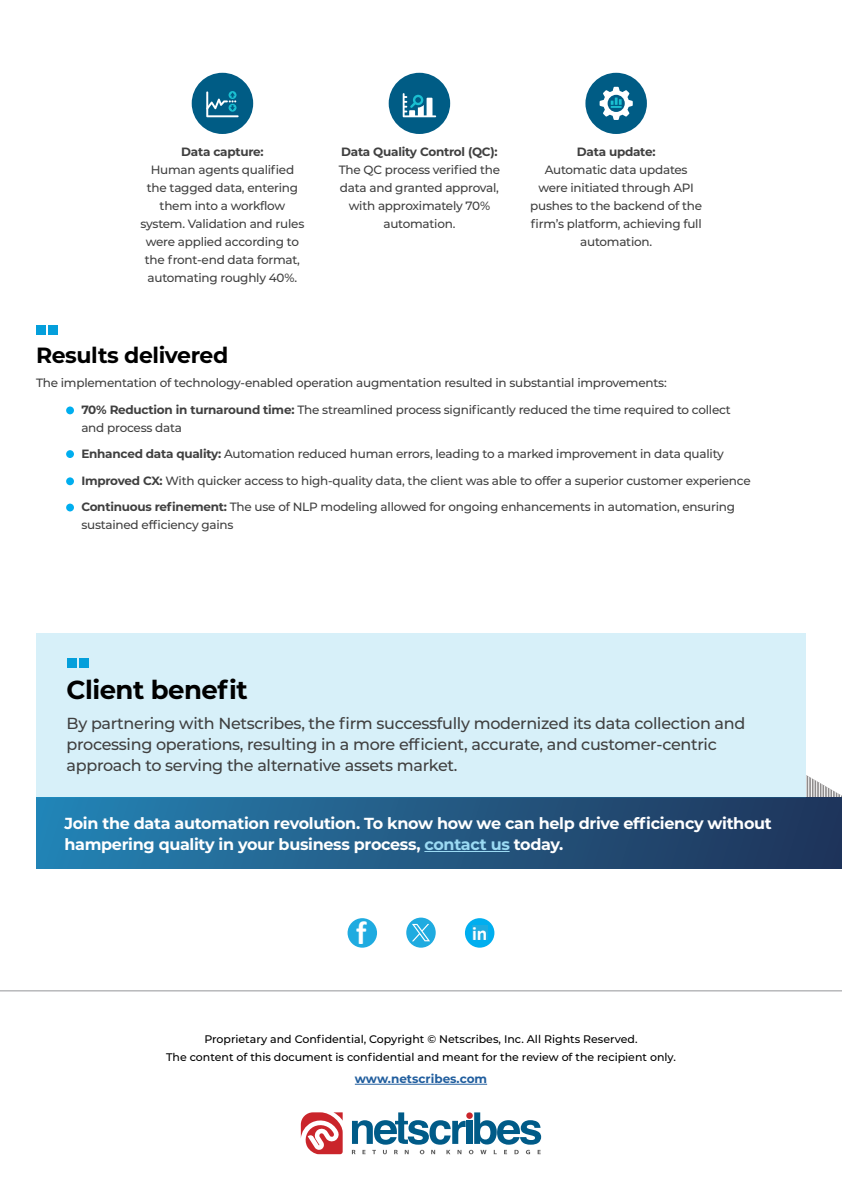
<style>
.page{position:relative;width:842px;height:1191px;background:#fff}
.page>*{position:absolute;margin:0;border:0;box-sizing:border-box;transform-origin:0 0}
.t1{font:700 33px "Calibri";color:#fff}
.t2{font:700 26px "Montserrat";letter-spacing:-.02em;color:#000}
.t3{font:700 22px "Montserrat";letter-spacing:-.02em;color:#000}
.t4{font:700 19.5px "Calibri";color:#fff}
.t5{font:500 16px/21px "Montserrat";letter-spacing:-.02em;color:#404040}
.t6{font:700 16px/21px "Montserrat";letter-spacing:-.02em;color:#fff}
.t7{font:500 12px/18px "Montserrat";letter-spacing:-.02em;color:#404040;text-align:center}
.t8{font:700 12px "Montserrat";letter-spacing:-.02em;color:#404040}
.t9{font:700 12px "Montserrat";color:#215e9e}
.t10{font:500 11px/18px "Montserrat";color:#000;text-align:center}
.s1{font-weight:700}
.s2{color:#9bdaf3}
</style>
<div class="page">
<div style="left:66px;top:450px;width:8px;height:8px;background:#00aeef;border-radius:50%"></div>
<div style="left:66px;top:406px;width:8px;height:8px;background:#00aeef;border-radius:50%"></div>
<div style="left:66px;top:477px;width:8px;height:8px;background:#00aeef;border-radius:50%"></div>
<div style="left:66px;top:503px;width:8px;height:8px;background:#00aeef;border-radius:50%"></div>
<svg style="left:807px;top:775px;width:35px;height:22px"></svg>
<hr style="left:808px;top:775px;width:1px;height:37px;background:#fff">
<hr style="left:811px;top:775px;width:1px;height:37px;background:#fff">
<hr style="left:814px;top:775px;width:1px;height:37px;background:#fff">
<hr style="left:816px;top:775px;width:1px;height:37px;background:#fff">
<hr style="left:819px;top:775px;width:1px;height:37px;background:#fff">
<hr style="left:822px;top:775px;width:1px;height:37px;background:#fff">
<hr style="left:824px;top:775px;width:1px;height:37px;background:#fff">
<hr style="left:827px;top:775px;width:1px;height:37px;background:#fff">
<hr style="left:830px;top:775px;width:1px;height:37px;background:#fff">
<hr style="left:840px;top:775px;width:1px;height:37px;background:#fff">
<hr style="left:838px;top:775px;width:1px;height:37px;background:#fff">
<hr style="left:835px;top:775px;width:1px;height:37px;background:#fff">
<hr style="left:832px;top:775px;width:1px;height:37px;background:#fff">
<hr style="left:355px;top:1084px;width:132px;height:1px;background:#215e9e">
<svg style="left:301px;top:1112px;width:42px;height:42px"></svg>
<svg style="left:352px;top:1112px;width:189px;height:42px"></svg>
<div style="left:466px;top:1112px;width:7px;height:6px;background:#ca252b;border-radius:50%"></div>
<hr style="left:0;top:990px;width:842px;height:1px;background:#939598">
<div style="left:36px;top:797px;width:806px;height:72px;background:linear-gradient(to right,#2583b3,#203257)"></div>
<hr style="left:424px;top:851px;width:86px;height:1px;background:#9bdaf3">
<div style="left:36px;top:633px;width:770px;height:164px;background:#d7f0f9"></div>
<div style="left:67px;top:658px;width:10px;height:10px;background:#049fdb"></div>
<div style="left:79px;top:658px;width:10px;height:10px;background:#049fdb"></div>
<div style="left:192px;top:73px;width:61px;height:61px;background:#005c85;border-radius:50%"></div>
<div style="left:389px;top:73px;width:61px;height:61px;background:#005c85;border-radius:50%"></div>
<div style="left:585px;top:73px;width:62px;height:61px;background:#005c85;border-radius:50%"></div>
<div style="left:36px;top:325px;width:10px;height:10px;background:#049fdb"></div>
<div style="left:48px;top:325px;width:10px;height:10px;background:#049fdb"></div>
<svg style="left:206px;top:91px;width:33px;height:26px"></svg>
<svg style="left:403px;top:93px;width:33px;height:24px"></svg>
<svg style="left:600px;top:87px;width:33px;height:33px"></svg>
<div style="left:348px;top:918px;width:29px;height:29px;background:#1fabe0;border-radius:50%"></div>
<div style="left:465px;top:918px;width:29px;height:29px;background:#00aeef;border-radius:50%"></div>
<div style="left:472px;top:925px;width:15px;height:15px;background:#1fabe0"></div>
<svg style="left:406px;top:917px;width:30px;height:30px"></svg>
<svg style="left:412px;top:924px;width:18px;height:17px"></svg>
<p class="t8" style="left:181px;top:143px;width:84px">Data capture:</p>
<p class="t7" style="left:141px;top:160px;width:165px">Human agents qualified the tagged data, entering them into a workflow system. Validation and rules were applied according to the front-end data format, automating roughly 40%.</p>
<h3 class="t3" style="left:36px;top:339px;width:194px">Results delivered</h3>
<p class="t8" style="left:341px;top:143px;width:158px">Data Quality Control (QC):</p>
<p class="t7" style="left:339px;top:160px;width:163px">The QC process verified the data and granted approval, with approximately 70% automation.</p>
<p class="t8" style="left:577px;top:143px;width:80px">Data update:</p>
<p class="t7" style="left:530px;top:160px;width:173px">Automatic data updates were initiated through API pushes to the backend of the firm’s platform, achieving full automation.</p>
<p class="t7" style="left:36px;top:373px;width:632px">The implementation of technology-enabled operation augmentation resulted in substantial improvements:</p>
<p class="t7" style="left:81px;top:400px;width:651px;text-align:left"><span class="s1">70% Reduction in turnaround time:</span> The streamlined process significantly reduced the time required to collect and process data</p>
<p class="t7" style="left:81px;top:444px;width:644px"><span class="s1">Enhanced data quality:</span> Automation reduced human errors, leading to a marked improvement in data quality</p>
<p class="t7" style="left:81px;top:471px;width:671px"><span class="s1">Improved CX:</span> With quicker access to high-quality data, the client was able to offer a superior customer experience</p>
<p class="t7" style="left:81px;top:498px;width:655px;text-align:left"><span class="s1">Continuous refinement:</span> The use of NLP modeling allowed for ongoing enhancements in automation, ensuring sustained efficiency gains</p>
<h2 class="t2" style="left:67px;top:671px;width:183px">Client benefit</h2>
<h3 class="t5" style="left:67px;top:711px;width:680px">By partnering with Netscribes, the firm successfully modernized its data collection and processing operations, resulting in a more efficient, accurate, and customer-centric approach to serving the alternative assets market.</h3>
<h3 class="t6" style="left:64px;top:812px;width:709px">Join the data automation revolution. To know how we can help drive efficiency without hampering quality in your business process, <span class="s2">contact us</span> today.</h3>
<h1 class="t1" style="left:356px;top:910px;width:12px">f</h1>
<h3 class="t4" style="left:472px;top:920px;width:17px">in</h3>
<p class="t10" style="left:166px;top:1029px;width:511px">Proprietary and Confidential, Copyright © Netscribes, Inc. All Rights Reserved.<br>The content of this document is confidential and meant for the review of the recipient only.</p>
<p class="t9" style="left:355px;top:1070px;width:134px">www.netscribes.com</p>
</div>
